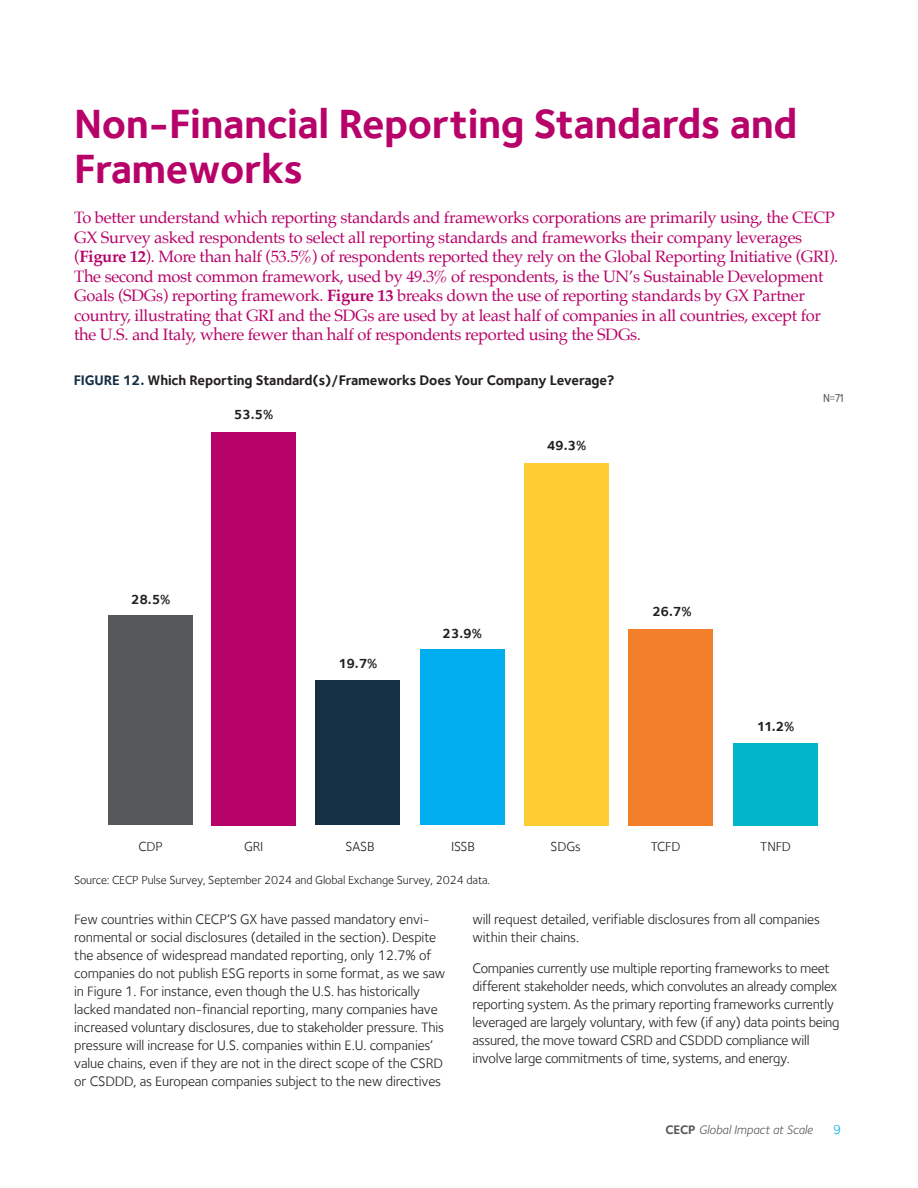
<style>
.page{position:relative;width:918px;height:1188px;background:#fff}
.page>*{position:absolute;margin:0;border:0;box-sizing:border-box;transform-origin:0 0}
.header_title{font:700 42px/45px "Foundry Sterling";letter-spacing:-.01em;color:#b70369}
.chapter_intro{font:16.5px/19.5px "Palatino";letter-spacing:-.02em;color:#b70369}
.body_copy{font:14.25px/18px "Foundry Sterling";letter-spacing:-.01em;color:#231f20}
.body_copy-2{font:700 14.25px "Foundry Sterling";letter-spacing:-.01em;color:#231f20}
.body_copy-3{font:700 13.5px "Foundry Sterling";letter-spacing:-.01em;color:#231f20}
.body_copy-4{font:13.5px "Foundry Sterling";letter-spacing:-.01em;color:#231f20}
.t1{font:13.5px "Foundry Sterling";color:#00aeef}
.t2{font:italic 12.75px "Foundry Sterling";letter-spacing:-.01em;color:#57585a}
.body_copy-5{font:12px "Foundry Sterling";letter-spacing:-.01em;color:#231f20}
.body_copy-6{font:12px "Proxima Nova Cond";color:#57585a}
.s1{font-weight:700}
.s2{color:#152f45}
.s3{font-weight:700;font-style:normal}
</style>
<div class="page">
<div style="left:733px;top:743px;width:85px;height:82px;background:#00b6c8"></div>
<div style="left:629px;top:629px;width:84px;height:196px;background:#f47f2a"></div>
<div style="left:524px;top:463px;width:85px;height:362px;background:#fecd33"></div>
<div style="left:420px;top:650px;width:85px;height:175px;background:#00aeef"></div>
<div style="left:316px;top:680px;width:84px;height:145px;background:#152f45"></div>
<div style="left:211px;top:432px;width:85px;height:393px;background:#b70369"></div>
<div style="left:108px;top:616px;width:85px;height:209px;background:#57585a"></div>
<p class="header_title" style="left:74px;top:101px;width:725px">Non-Financial Reporting Standards and<br>Frameworks</p>
<p class="chapter_intro" style="left:74px;top:208px;width:766px">To better understand which reporting standards and frameworks corporations are primarily using, the CECP GX Survey asked respondents to select all reporting standards and frameworks their company leverages (<span class="s1">Figure 12</span>). More than half (53.5%) of respondents reported they rely on the Global Reporting Initiative (GRI).<br>The second most common framework, used by 49.3% of respondents, is the UN’s Sustainable Development Goals (SDGs) reporting framework. <span class="s1">Figure 13</span> breaks down the use of reporting standards by GX Partner country, illustrating that GRI and the SDGs are used by at least half of companies in all countries, except for the U.S. and Italy, where fewer than half of respondents reported using the SDGs.</p>
<p class="body_copy-2" style="left:74px;top:371px;width:542px"><span class="s2">FIGURE 12.</span> Which Reporting Standard(s)/Frameworks Does Your Company Leverage?</p>
<p class="body_copy-3" style="left:234px;top:407px;width:41px">53.5%</p>
<p class="body_copy-3" style="left:547px;top:438px;width:41px">49.3%</p>
<p class="body_copy-6" style="left:823px;top:389px;width:22px">N=71</p>
<p class="body_copy-3" style="left:131px;top:591px;width:41px">28.5%</p>
<p class="body_copy-3" style="left:338px;top:655px;width:41px">19.7%</p>
<p class="body_copy-3" style="left:442px;top:626px;width:41px">23.9%</p>
<p class="body_copy-3" style="left:652px;top:604px;width:41px">26.7%</p>
<p class="body_copy-3" style="left:757px;top:719px;width:39px">11.2%</p>
<p class="body_copy-4" style="left:139px;top:838px;width:26px">CDP</p>
<p class="body_copy-4" style="left:244px;top:838px;width:21px">GRI</p>
<p class="body_copy-4" style="left:346px;top:838px;width:30px">SASB</p>
<p class="body_copy-4" style="left:451px;top:838px;width:25px">ISSB</p>
<p class="body_copy-4" style="left:551px;top:838px;width:32px">SDGs</p>
<p class="body_copy-4" style="left:651px;top:838px;width:31px">TCFD</p>
<p class="body_copy-4" style="left:760px;top:838px;width:32px">TNFD</p>
<p class="body_copy-5" style="left:74px;top:873px;width:418px">Source: CECP Pulse Survey, September 2024 and Global Exchange Survey, 2024 data.</p>
<p class="body_copy" style="left:74px;top:910px;width:373px">Few countries within CECP’S GX have passed mandatory envi&shy;ronmental or social disclosures (detailed in the section). Despite the absence of widespread mandated reporting, only 12.7% of companies do not publish ESG reports in some format, as we saw in Figure 1. For instance, even though the U.S. has historically lacked mandated non-financial reporting, many companies have increased voluntary disclosures, due to stakeholder pressure. This pressure will increase for U.S. companies within E.U. companies’ value chains, even if they are not in the direct scope of the CSRD or CSDDD, as European companies subject to the new directives</p>
<p class="body_copy" style="left:472px;top:910px;width:349px">will request detailed, verifiable disclosures from all companies within their chains.</p>
<p class="body_copy" style="left:472px;top:960px;width:369px">Companies currently use multiple reporting frameworks to meet different stakeholder needs, which convolutes an already complex reporting system. As the primary reporting frameworks currently leveraged are largely voluntary, with few (if any) data points being assured, the move toward CSRD and CSDDD compliance will involve large commitments of time, systems, and energy.</p>
<p class="t2" style="left:665px;top:1122px;width:149px"><span class="s3">CECP</span> Global Impact at Scale</p>
<p class="t1" style="left:833px;top:1122px;width:10px">9</p>
</div>
